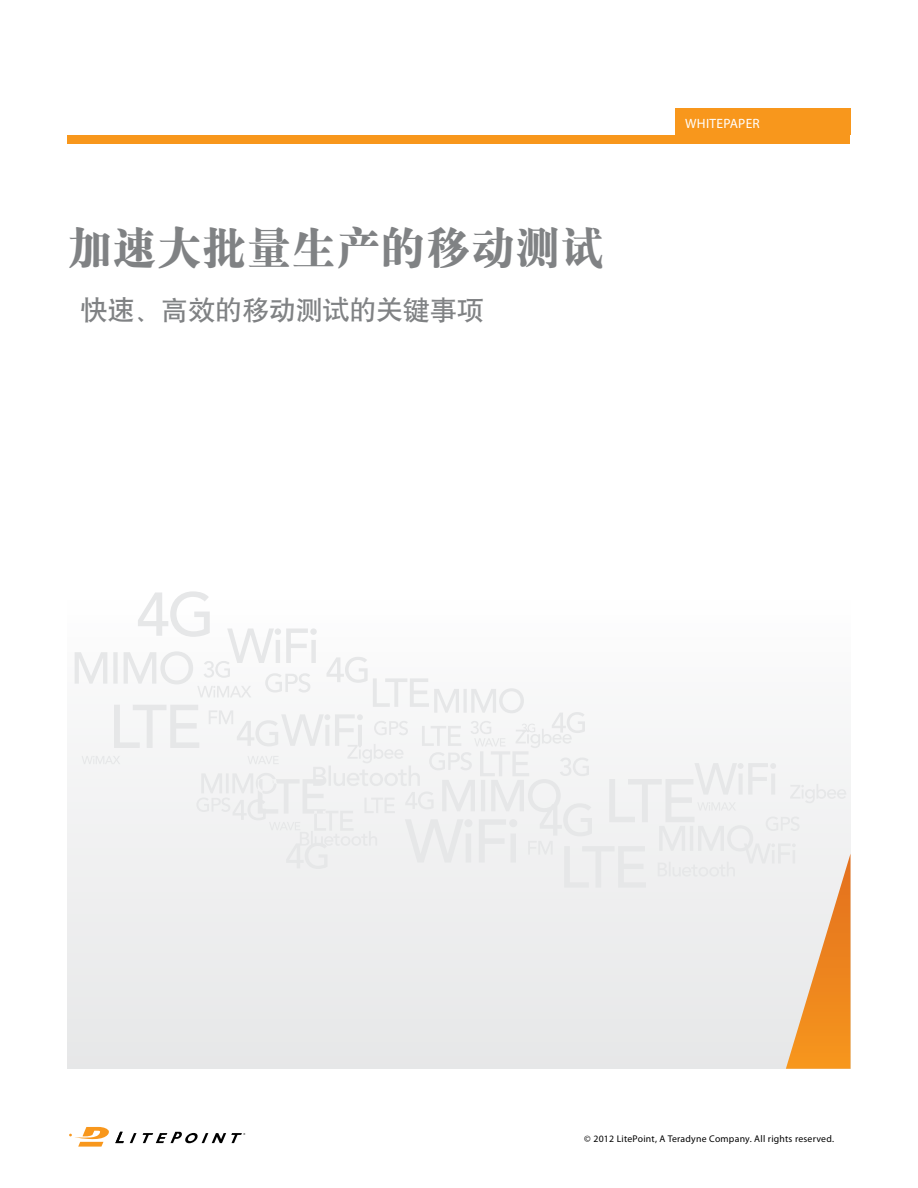
<style>
.page{position:relative;width:918px;height:1188px;background:#fff}
.page>*{position:absolute;margin:0;border:0;box-sizing:border-box;transform-origin:0 0}
.t1{font:45px "H Ya 9 gj";color:#808284}
.t2{font:27px "H Yb 1 gj";color:#808284}
.t3{font:13.5px "Myriad Pro";letter-spacing:.02em;color:#fff}
.t4{font:9.75px "Myriad Pro";letter-spacing:.025em;color:#000}
</style>
<div class="page">
<svg style="left:69px;top:1127px;width:55px;height:20px"></svg>
<svg style="left:130px;top:1133px;width:7px;height:10px"></svg>
<svg style="left:143px;top:1132px;width:102px;height:11px"></svg>
<div style="left:68px;top:135px;width:782px;height:8px;background:#f8971c"></div>
<div style="left:675px;top:108px;width:175px;height:27px;background:#f8971c"></div>
<div style="left:68px;top:598px;width:782px;height:471px;background:#ededee"></div>
<svg style="left:75px;top:591px;width:771px;height:152px;fill:#f9f9fa"></svg>
<svg style="left:786px;top:856px;width:64px;height:213px"></svg>
<h1 class="t1" style="left:68px;top:225px;width:539px">加速大批量生产的移动测试</h1>
<h2 class="t2" style="left:81px;top:296px;width:404px">快速、高效的移动测试的关键事项</h2>
<h3 class="t3" style="left:685px;top:115px;width:76px">WHITEPAPER</h3>
<p class="t4" style="left:584px;top:1133px;width:251px">© 2012 LitePoint, A Teradyne Company. All rights reserved.</p>
</div>
